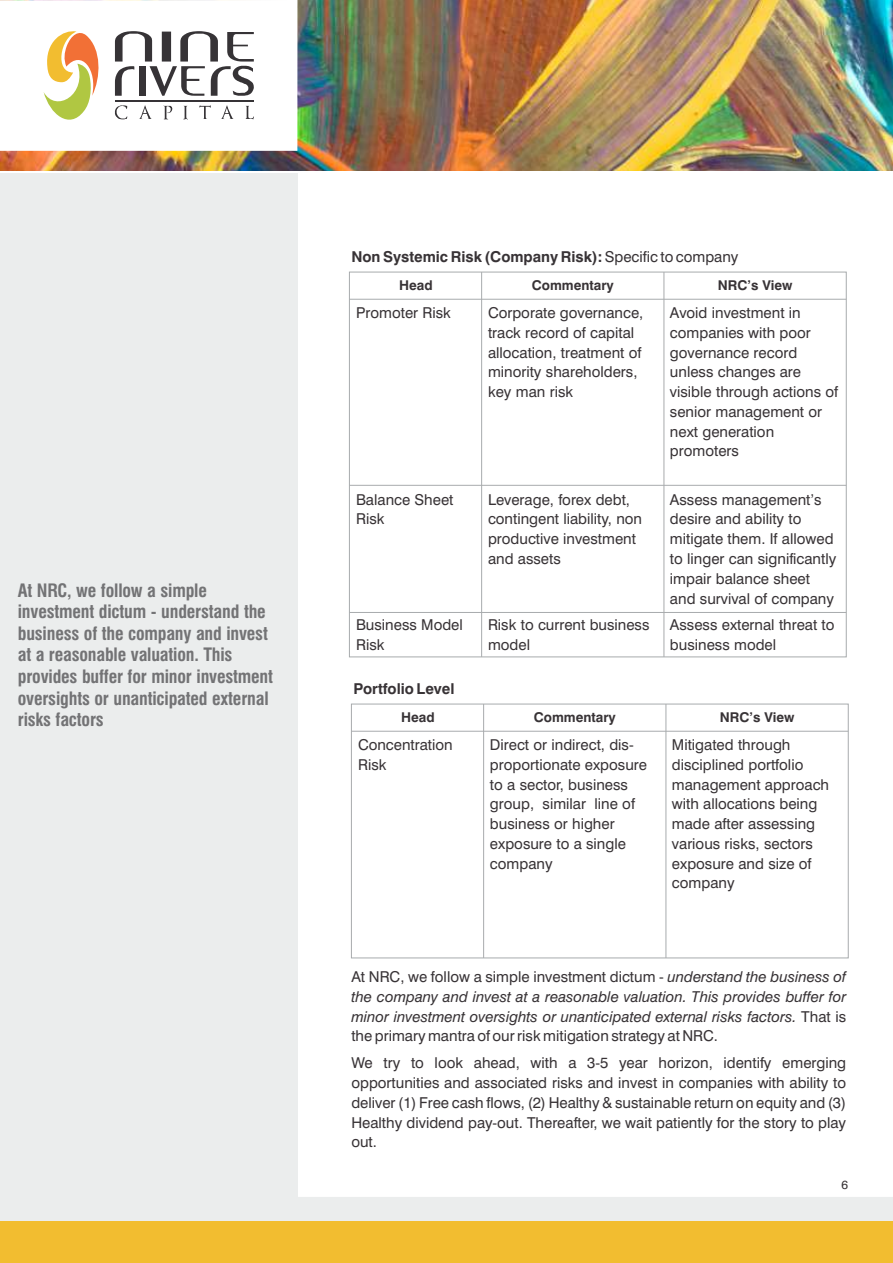
<style>
.page{position:relative;width:893px;height:1263px;background:#fff}
.page>*{position:absolute;margin:0;border:0;box-sizing:border-box;transform-origin:0 0}
.t1{font:700 condensed 18px/21.6px "Swiss 721 BT";letter-spacing:-.01em;color:#737375}
.t2{font:15px/19.8px "Swiss 721 BT";color:#383336}
.t3{font:italic 15px/19.8px "Swiss 721 BT";color:#383336;text-align:justify}
.t4{font:700 15px "Swiss 721 BT";color:#383336}
.t5{font:700 13.5px "Swiss 721 BT";color:#383336}
.t6{font:12px "Swiss 721 BT";color:#383336}
.s1{font-weight:400}
.s2{font-style:normal}
</style>
<div class="page">
<img style="left:0;top:0;width:893px;height:171px">
<div style="left:0;top:0;width:297px;height:151px;background:#fff"></div>
<svg style="left:115px;top:105px;width:139px;height:14px"></svg>
<hr style="left:115px;top:100px;width:139px;height:1px;background:#363336">
<svg style="left:115px;top:31px;width:139px;height:65px"></svg>
<svg style="left:44px;top:31px;width:55px;height:89px"></svg>
<div style="left:0;top:173px;width:298px;height:1089px;background:#e6e8e8"></div>
<div style="left:0;top:1197px;width:893px;height:62px;background:#ebeded"></div>
<div style="left:0;top:1222px;width:893px;height:41px;background:#f2bd30"></div>
<div style="left:351px;top:704px;width:498px;height:254px;border:1px solid #a8abad"></div>
<hr style="left:483px;top:704px;width:1px;height:254px;background:#a8abad">
<hr style="left:666px;top:704px;width:1px;height:254px;background:#a8abad">
<hr style="left:351px;top:731px;width:497px;height:1px;background:#a8abad">
<hr style="left:481px;top:272px;width:1px;height:385px;background:#a8abad">
<hr style="left:664px;top:272px;width:1px;height:385px;background:#a8abad">
<hr style="left:349px;top:299px;width:497px;height:1px;background:#a8abad">
<hr style="left:349px;top:485px;width:497px;height:1px;background:#a8abad">
<hr style="left:349px;top:612px;width:497px;height:1px;background:#a8abad">
<p class="t1" style="left:18px;top:581px;width:257px">At NRC, we follow a simple investment dictum - understand the business of the company and invest at a reasonable valuation. This provides buffer for minor investment oversights or unanticipated external risks factors</p>
<p class="t4" style="left:351px;top:250px;width:389px">Non Systemic Risk (Company Risk): <span class="s1">Specific to company</span></p>
<p class="t5" style="left:399px;top:280px;width:35px">Head</p>
<p class="t5" style="left:532px;top:280px;width:83px">Commentary</p>
<p class="t5" style="left:718px;top:280px;width:76px">NRC’s View</p>
<p class="t2" style="left:356px;top:304px;width:96px">Promoter Risk</p>
<p class="t2" style="left:488px;top:304px;width:157px">Corporate governance, track record of capital allocation, treatment of minority shareholders, key man risk</p>
<p class="t2" style="left:670px;top:304px;width:170px">Avoid investment in companies with poor governance record unless changes are visible through actions of senior management or next generation promoters</p>
<p class="t2" style="left:356px;top:491px;width:99px">Balance Sheet<br>Risk</p>
<p class="t2" style="left:356px;top:616px;width:108px">Business Model<br>Risk</p>
<p class="t2" style="left:488px;top:491px;width:156px">Leverage, forex debt, contingent liability, non productive investment and assets</p>
<p class="t2" style="left:488px;top:616px;width:163px">Risk to current business model</p>
<p class="t2" style="left:670px;top:491px;width:168px">Assess management’s desire and ability to mitigate them. If allowed to linger can significantly impair balance sheet and survival of company</p>
<p class="t2" style="left:670px;top:616px;width:166px">Assess external threat to business model</p>
<p class="t4" style="left:353px;top:682px;width:103px">Portfolio Level</p>
<p class="t5" style="left:401px;top:712px;width:35px">Head</p>
<p class="t5" style="left:534px;top:712px;width:83px">Commentary</p>
<p class="t5" style="left:720px;top:712px;width:76px">NRC’s View</p>
<p class="t2" style="left:358px;top:736px;width:96px">Concentration<br>Risk</p>
<p class="t2" style="left:672px;top:736px;width:159px">Mitigated through disciplined portfolio management approach with allocations being made after assessing various risks, sectors exposure and size of company</p>
<p class="t2" style="left:490px;top:736px;width:159px">Direct or indirect, dis&shy;proportionate exposure to a sector, business group, similar line of business or higher exposure to a single company</p>
<p class="t3" style="left:351px;top:968px;width:496px"><span class="s2">At NRC, we follow a simple investment dictum -</span> understand the business of the company and invest at a reasonable valuation. This provides buffer for minor investment oversights or unanticipated external risks factors. <span class="s2">That is the primary mantra of our risk mitigation strategy at NRC.</span></p>
<p class="t2" style="left:351px;top:1054px;width:496px;text-align:justify">We try to look ahead, with a 3-5 year horizon, identify emerging opportunities and associated risks and invest in companies with ability to deliver (1) Free cash flows, (2) Healthy &amp; sustainable return on equity and (3)<br>Healthy dividend pay-out. Thereafter, we wait patiently for the story to play out.</p>
<p class="t6" style="left:842px;top:1180px;width:8px">6</p>
</div>
